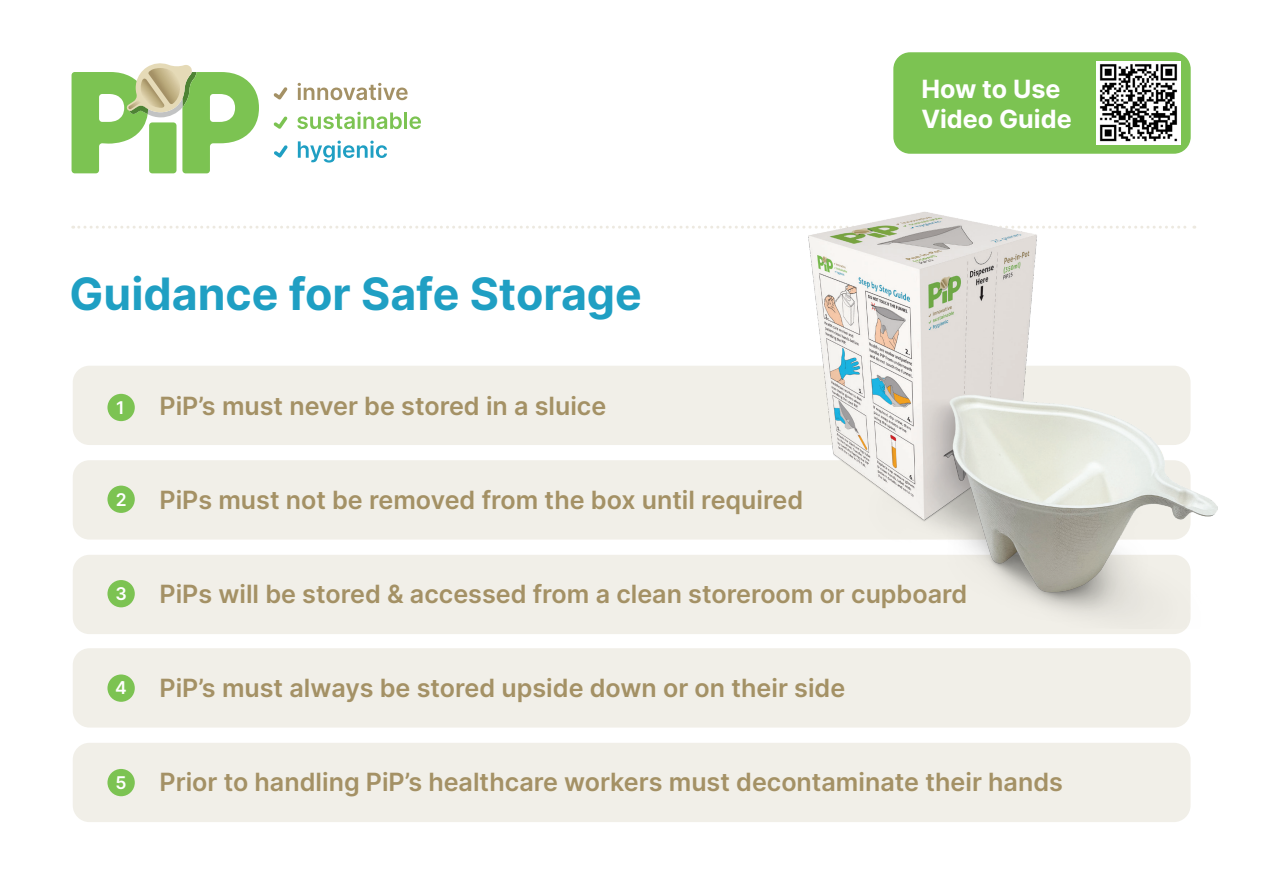
<style>
.page{position:relative;width:1263px;height:893px;background:#fff}
.page>*{position:absolute;margin:0;border:0;box-sizing:border-box;transform-origin:0 0}
.t1{font:700 44.7px "Inter";color:#1f9fc3}
.t2{font:600 25.05px "Inter";color:#a49165}
.t3{font:700 25.05px/30.2px "Inter";color:#fff}
.t4{font:600 17.55px "Inter";color:#fff}
</style>
<div class="page">
<svg style="left:298px;top:83px;width:110px;height:17px"></svg>
<svg style="left:297px;top:112px;width:105px;height:17px"></svg>
<hr style="left:404px;top:112px;width:3px;height:17px;background:#7cc352">
<svg style="left:409px;top:116px;width:12px;height:13px"></svg>
<svg style="left:298px;top:141px;width:89px;height:22px"></svg>
<svg style="left:273px;top:87px;width:15px;height:13px"></svg>
<svg style="left:274px;top:145px;width:14px;height:13px"></svg>
<svg style="left:273px;top:116px;width:15px;height:13px"></svg>
<svg style="left:72px;top:63px;width:187px;height:110px"></svg>
<div style="left:73px;top:366px;width:1117px;height:79px;background:#f1efe8;border-radius:17px"></div>
<div style="left:73px;top:460px;width:1117px;height:80px;background:#f1efe8;border-radius:17px"></div>
<div style="left:73px;top:555px;width:1117px;height:79px;background:#f1efe8;border-radius:17px"></div>
<div style="left:73px;top:648px;width:1117px;height:79px;background:#f1efe8;border-radius:17px"></div>
<div style="left:73px;top:743px;width:1117px;height:79px;background:#f1efe8;border-radius:17px"></div>
<div style="left:107px;top:394px;width:28px;height:27px;background:#7cc352;border-radius:50%"></div>
<div style="left:107px;top:486px;width:28px;height:27px;background:#7cc352;border-radius:50%"></div>
<div style="left:107px;top:580px;width:28px;height:27px;background:#7cc352;border-radius:50%"></div>
<div style="left:107px;top:674px;width:28px;height:28px;background:#7cc352;border-radius:50%"></div>
<div style="left:107px;top:769px;width:28px;height:27px;background:#7cc352;border-radius:50%"></div>
<svg style="left:73px;top:226px;width:732px;height:3px"></svg>
<img style="left:808px;top:212px;width:409px;height:415px">
<div style="left:893px;top:52px;width:298px;height:102px;background:#7cc352;border-radius:17px"></div>
<img style="left:1097px;top:61px;width:83px;height:83px">
<p class="t1" style="left:70px;top:260px;width:574px">Guidance for Safe Storage</p>
<p class="t4" style="left:116px;top:394px;width:10px">1</p>
<p class="t4" style="left:116px;top:486px;width:12px">2</p>
<p class="t2" style="left:160px;top:387px;width:448px">PiP’s must never be stored in a sluice</p>
<p class="t2" style="left:160px;top:481px;width:645px">PiPs must not be removed from the box until required</p>
<p class="t3" style="left:921px;top:73px;width:152px">How to Use<br>Video Guide</p>
<p class="t4" style="left:115px;top:581px;width:13px">3</p>
<p class="t2" style="left:160px;top:575px;width:809px">PiPs will be stored &amp; accessed from a clean storeroom or cupboard</p>
<p class="t4" style="left:115px;top:675px;width:13px">4</p>
<p class="t2" style="left:160px;top:669px;width:687px">PiP’s must always be stored upside down or on their side</p>
<p class="t4" style="left:116px;top:769px;width:13px">5</p>
<p class="t2" style="left:160px;top:763px;width:905px">Prior to handling PiP’s healthcare workers must decontaminate their hands</p>
</div>
